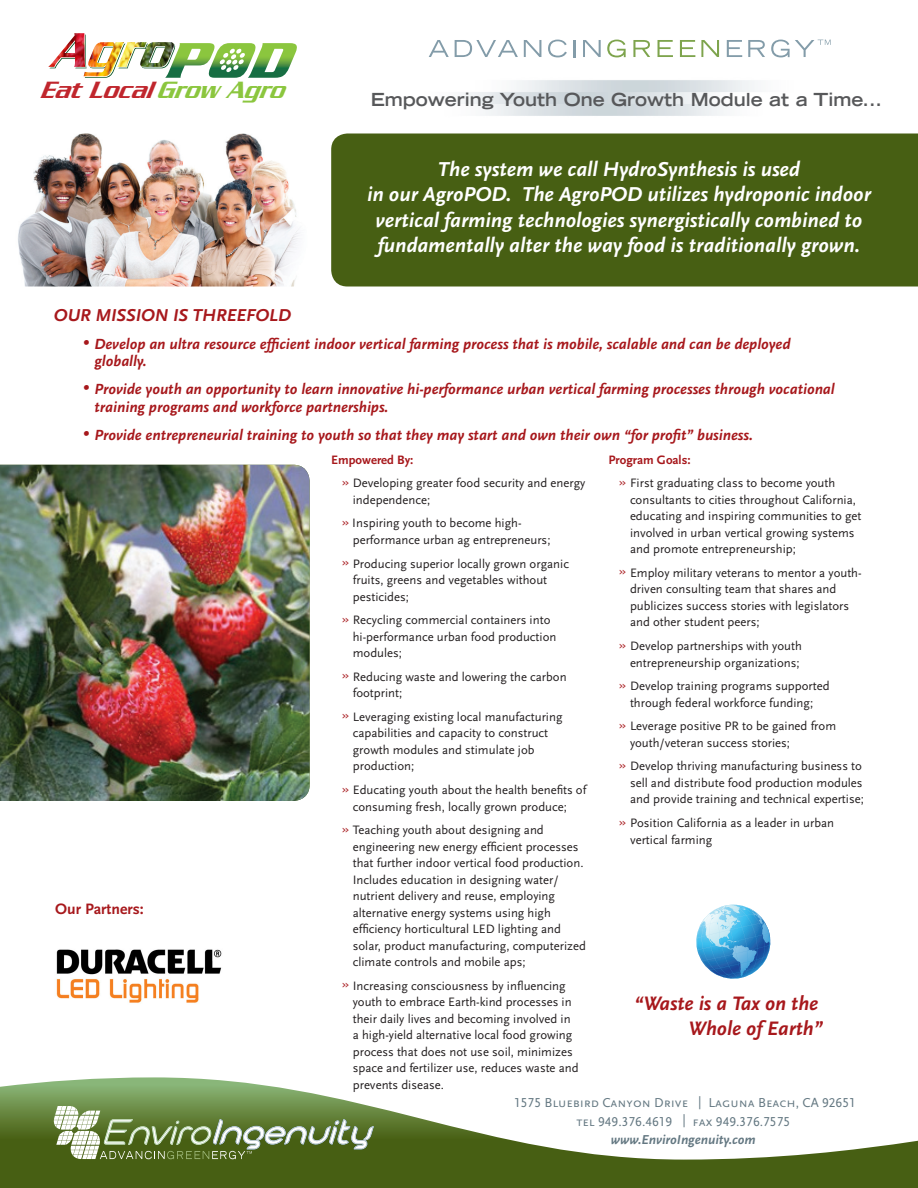
<style>
.page{position:relative;width:918px;height:1188px;background:#fff}
.page>*{position:absolute;margin:0;border:0;box-sizing:border-box;transform-origin:0 0}
.t1{font:italic 500 25.5px "Serpentine";color:#c0262d;scale:.92 1}
.t2{font:italic 700 21px/25.2px "Scala Sans";color:#fff;text-align:center}
.t3{font:italic 700 20.4px/24.5px "Scala Sans";color:#a7181c;text-align:right}
.t4{font:700 expanded 18px "Trade Gothic LH";color:#57585a}
.t5{font:italic 700 18px "Scala Sans";color:#a7181c}
.t6{font:700 15.75px "Scala Sans";color:#a7181c}
.t7{font:italic 700 15.3px/17.2px "Scala Sans";color:#a7181c}
.t8{font:13.5px "Scala Sans Caps";color:#647882}
.t9{font:italic 700 13.5px "Scala Sans";color:#647882}
.Bullets_2{font:12.75px/16.5px "Scala Sans";color:#231f20}
.t10{font:700 12.75px "Scala Sans";color:#a7181c}
.s1{color:#8bc63e}
.s2{color:#a7181c}
</style>
<div class="page">
<svg style="left:0;top:1077px;width:918px;height:111px"></svg>
<svg style="left:54px;top:1106px;width:320px;height:53px;background:#798f57"></svg>
<div style="left:331px;top:134px;width:587px;height:152px;background:#475f13"></div>
<img style="left:18px;top:134px;width:281px;height:152px">
<img style="left:0;top:465px;width:310px;height:336px">
<svg style="left:429px;top:40px;width:20px;height:17px"></svg>
<svg style="left:455px;top:40px;width:63px;height:17px"></svg>
<svg style="left:524px;top:40px;width:17px;height:17px"></svg>
<svg style="left:548px;top:40px;width:19px;height:17px"></svg>
<svg style="left:573px;top:40px;width:2px;height:17px"></svg>
<svg style="left:583px;top:40px;width:18px;height:17px"></svg>
<svg style="left:607px;top:40px;width:19px;height:17px"></svg>
<svg style="left:633px;top:40px;width:17px;height:17px"></svg>
<svg style="left:658px;top:40px;width:15px;height:17px"></svg>
<svg style="left:680px;top:40px;width:15px;height:17px"></svg>
<svg style="left:701px;top:40px;width:18px;height:17px"></svg>
<svg style="left:727px;top:40px;width:15px;height:17px"></svg>
<svg style="left:748px;top:40px;width:17px;height:17px"></svg>
<svg style="left:771px;top:40px;width:60px;height:17px"></svg>
<img style="left:56px;top:949px;width:166px;height:54px">
<svg style="left:696px;top:905px;width:75px;height:74px"></svg>
<img style="left:49px;top:34px;width:248px;height:44px">
<p class="t1" style="left:40px;top:75px;width:266px">Eat Local <span class="s1">Grow Agro</span></p>
<p class="t4" style="left:371px;top:88px;width:513px">Empowering Youth One Growth Module at a Time...</p>
<p class="t2" style="left:367px;top:157px;width:505px">The system we call HydroSynthesis is used<br>in our AgroPOD. The AgroPOD utilizes hydroponic indoor vertical farming technologies synergistically combined to fundamentally alter the way food is traditionally grown.</p>
<p class="t5" style="left:54px;top:305px;width:238px">OUR MISSION IS THREEFOLD</p>
<p class="t7" style="left:94px;top:336px;width:698px;text-indent:-11px">• Develop an ultra resource efficient indoor vertical farming process that is mobile, scalable and can be deployed globally.</p>
<p class="t7" style="left:94px;top:381px;width:742px;text-indent:-11px">• Provide youth an opportunity to learn innovative hi-performance urban vertical farming processes through vocational training programs and workforce partnerships.</p>
<p class="t7" style="left:84px;top:426px;width:671px">• Provide entrepreneurial training to youth so that they may start and own their own “for profit” business.</p>
<p class="t10" style="left:331px;top:453px;width:84px">Empowered By:</p>
<p class="Bullets_2" style="left:353px;top:475px;width:234px;text-indent:-11px"><span class="s2">»</span> Developing greater food security and energy independence;</p>
<p class="Bullets_2" style="left:353px;top:515px;width:199px;text-indent:-11px"><span class="s2">»</span> Inspiring youth to become high&shy;performance urban ag entrepreneurs;</p>
<p class="Bullets_2" style="left:353px;top:555px;width:218px;text-indent:-11px"><span class="s2">»</span> Producing superior locally grown organic fruits, greens and vegetables without pesticides;</p>
<p class="Bullets_2" style="left:353px;top:612px;width:205px;text-indent:-11px"><span class="s2">»</span> Recycling commercial containers into hi-performance urban food production modules;</p>
<p class="Bullets_2" style="left:353px;top:669px;width:215px;text-indent:-11px"><span class="s2">»</span> Reducing waste and lowering the carbon footprint;</p>
<p class="Bullets_2" style="left:353px;top:709px;width:211px;text-indent:-11px"><span class="s2">»</span> Leveraging existing local manufacturing capabilities and capacity to construct growth modules and stimulate job production;</p>
<p class="Bullets_2" style="left:353px;top:782px;width:235px;text-indent:-11px"><span class="s2">»</span> Educating youth about the health benefits of consuming fresh, locally grown produce;</p>
<p class="Bullets_2" style="left:353px;top:822px;width:235px;text-indent:-11px"><span class="s2">»</span> Teaching youth about designing and engineering new energy efficient processes that further indoor vertical food production.<br>Includes education in designing water/ nutrient delivery and reuse, employing alternative energy systems using high efficiency horticultural LED lighting and solar, product manufacturing, computerized climate controls and mobile aps;</p>
<p class="Bullets_2" style="left:353px;top:978px;width:227px;text-indent:-11px"><span class="s2">»</span> Increasing consciousness by influencing youth to embrace Earth-kind processes in their daily lives and becoming involved in a high-yield alternative local food growing process that does not use soil, minimizes space and fertilizer use, reduces waste and prevents disease.</p>
<p class="t10" style="left:608px;top:453px;width:84px">Program Goals:</p>
<p class="Bullets_2" style="left:630px;top:475px;width:233px;text-indent:-11px"><span class="s2">»</span> First graduating class to become youth consultants to cities throughout California, educating and inspiring communities to get involved in urban vertical growing systems and promote entrepreneurship;</p>
<p class="Bullets_2" style="left:630px;top:565px;width:233px;text-indent:-11px"><span class="s2">»</span> Employ military veterans to mentor a youth&shy;driven consulting team that shares and publicizes success stories with legislators and other student peers;</p>
<p class="Bullets_2" style="left:619px;top:638px;width:184px;text-align:right"><span class="s2">»</span> Develop partnerships with youth entrepreneurship organizations;</p>
<p class="Bullets_2" style="left:619px;top:678px;width:212px;text-align:center"><span class="s2">»</span> Develop training programs supported through federal workforce funding;</p>
<p class="Bullets_2" style="left:630px;top:718px;width:208px;text-indent:-11px"><span class="s2">»</span> Leverage positive PR to be gained from youth/veteran success stories;</p>
<p class="Bullets_2" style="left:630px;top:758px;width:235px;text-indent:-11px"><span class="s2">»</span> Develop thriving manufacturing business to sell and distribute food production modules and provide training and technical expertise;</p>
<p class="Bullets_2" style="left:630px;top:815px;width:206px;text-indent:-11px"><span class="s2">»</span> Position California as a leader in urban vertical farming</p>
<p class="t6" style="left:55px;top:901px;width:90px">Our Partners:</p>
<p class="t3" style="left:634px;top:992px;width:190px">“Waste is a Tax on the<br>Whole of Earth”</p>
<p class="t8" style="left:514px;top:1096px;width:343px">1575 Bluebird Canyon Drive | Laguna Beach, CA 92651</p>
<p class="t8" style="left:576px;top:1114px;width:215px">tel 949.376.4619 | fax 949.376.7575</p>
<p class="t9" style="left:611px;top:1132px;width:146px">www.EnviroIngenuity.com</p>
</div>
